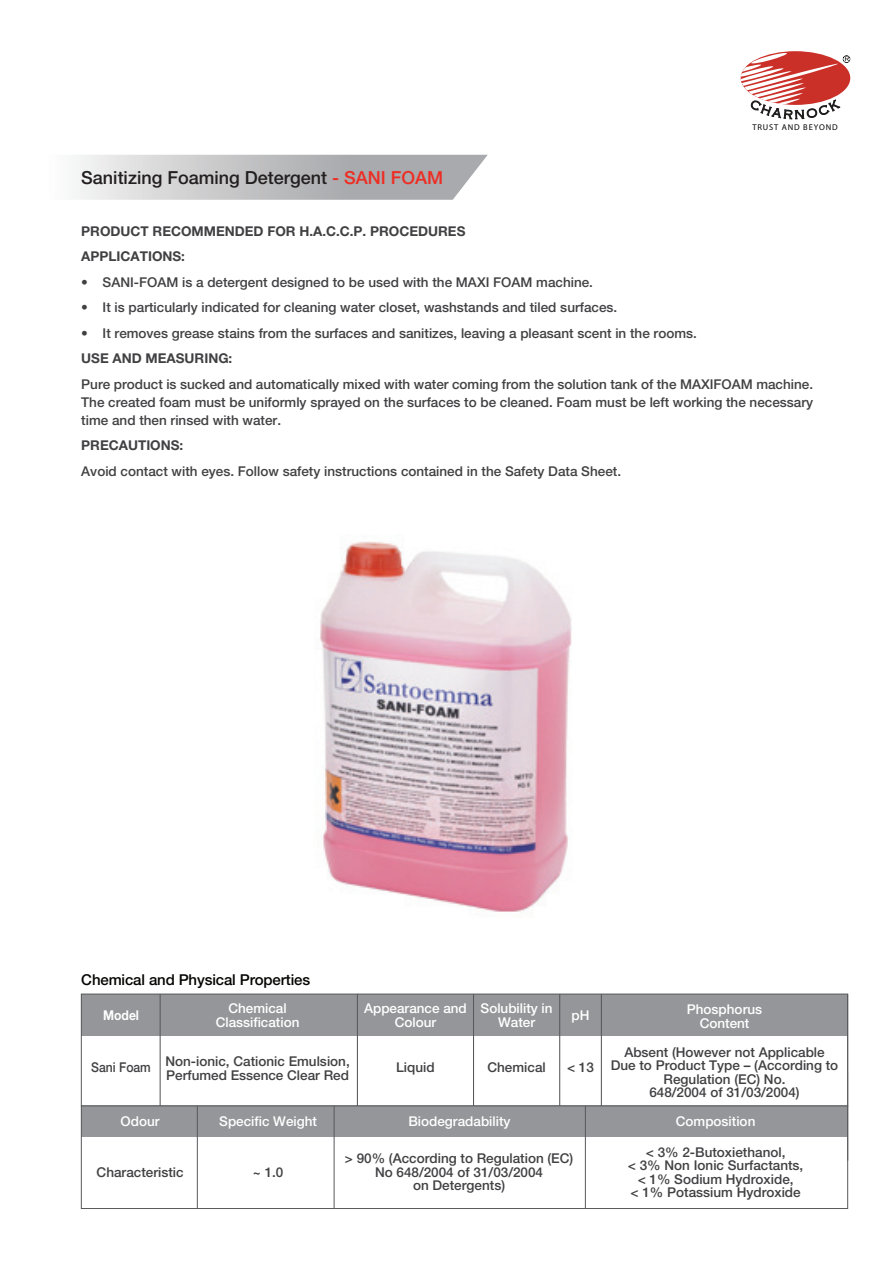
<style>
.page{position:relative;width:893px;height:1263px;background:#fff}
.page>*{position:absolute;margin:0;border:0;box-sizing:border-box;transform-origin:0 0}
.t1{font:500 18px "Helvetica Neue";color:#231f20}
.t2{font:500 15px "Helvetica Neue";letter-spacing:-.01em;color:#050504}
.t3{font:500 13.5px/13.5px "Helvetica Neue";color:#414042;text-align:center}
.t4{font:500 13.5px/13.5px "Helvetica Neue";color:#fff;text-align:center}
.t5{font:700 13.5px/25.5px "Helvetica Neue";color:#414042}
.t6{font:500 13.5px "Helvetica Neue";color:#414042;scale:.9 1}
.t7{font:700 13.5px "Helvetica Neue";color:#fff;scale:.9 1}
.t8{font:8.4px "Myriad Pro";letter-spacing:.1em;color:#050504}
.s1{color:#ee2d24}
</style>
<div class="page">
<svg style="left:75px;top:155px;width:413px;height:45px"></svg>
<svg style="left:741px;top:52px;width:109px;height:68px"></svg>
<img style="left:319px;top:541px;width:253px;height:372px">
<div style="left:81px;top:994px;width:767px;height:42px;background:#949699"></div>
<hr style="left:601px;top:994px;width:1px;height:112px;background:#58595b">
<hr style="left:160px;top:994px;width:1px;height:112px;background:#58595b">
<hr style="left:357px;top:994px;width:1px;height:112px;background:#58595b">
<hr style="left:559px;top:994px;width:1px;height:112px;background:#58595b">
<hr style="left:473px;top:994px;width:1px;height:112px;background:#58595b">
<div style="left:81px;top:993px;width:767px;height:113px;border:1px solid #58595b"></div>
<div style="left:81px;top:1106px;width:767px;height:31px;background:#949699"></div>
<hr style="left:334px;top:1106px;width:1px;height:102px;background:#58595b">
<hr style="left:585px;top:1106px;width:1px;height:102px;background:#58595b">
<hr style="left:197px;top:1106px;width:1px;height:102px;background:#58595b">
<div style="left:81px;top:1105px;width:767px;height:104px;border:1px solid #58595b"></div>
<hr style="left:847px;top:1072px;width:1px;height:88px;background:#58595b">
<p class="t8" style="left:752px;top:122px;width:87px">TRUST AND BEYOND</p>
<h1 class="t1" style="left:81px;top:167px;width:363px">Sanitizing Foaming Detergent <span class="s1">- SANI FOAM</span></h1>
<p class="t5" style="left:81px;top:218px;width:386px">PRODUCT RECOMMENDED FOR H.A.C.C.P. PROCEDURES<br>APPLICATIONS:</p>
<p class="t3" style="left:81px;top:275px;width:513px">• SANI-FOAM is a detergent designed to be used with the MAXI FOAM machine.</p>
<p class="t3" style="left:81px;top:300px;width:538px">• It is particularly indicated for cleaning water closet, washstands and tiled surfaces.</p>
<p class="t3" style="left:81px;top:326px;width:617px">• It removes grease stains from the surfaces and sanitizes, leaving a pleasant scent in the rooms.</p>
<p class="t5" style="left:81px;top:345px;width:153px">USE AND MEASURING:</p>
<p class="t3" style="left:81px;top:375px;width:733px;line-height:18px;text-align:justify">Pure product is sucked and automatically mixed with water coming from the solution tank of the MAXIFOAM machine.<br>The created foam must be uniformly sprayed on the surfaces to be cleaned. Foam must be left working the necessary time and then rinsed with water.</p>
<p class="t5" style="left:81px;top:432px;width:104px">PRECAUTIONS:</p>
<p class="t3" style="left:81px;top:464px;width:541px">Avoid contact with eyes. Follow safety instructions contained in the Safety Data Sheet.</p>
<p class="t2" style="left:81px;top:970px;width:230px">Chemical and Physical Properties</p>
<p class="t7" style="left:103px;top:1007px;width:41px">Model</p>
<p class="t6" style="left:91px;top:1059px;width:68px">Sani Foam</p>
<p class="t4" style="left:364px;top:1001px;width:104px">Appearance and<br>Colour</p>
<p class="t4" style="left:481px;top:1001px;width:74px">Solubility in<br>Water</p>
<p class="t4" style="left:572px;top:1008px;width:19px">pH</p>
<p class="t4" style="left:687px;top:1002px;width:77px">Phosphorus<br>Content</p>
<p class="t3" style="left:396px;top:1060px;width:40px">Liquid</p>
<p class="t3" style="left:487px;top:1060px;width:60px">Chemical</p>
<p class="t4" style="left:216px;top:1001px;width:85px">Chemical<br>Classification</p>
<p class="t3" style="left:165px;top:1054px;width:186px;text-align:left">Non-ionic, Cationic Emulsion,<br>Perfumed Essence Clear Red</p>
<p class="t3" style="left:611px;top:1045px;width:229px">Absent (However not Applicable<br>Due to Product Type – (According to<br>Regulation (EC) No.<br>648/2004 of 31/03/2004)</p>
<p class="t3" style="left:567px;top:1060px;width:28px">&lt; 13</p>
<p class="t4" style="left:121px;top:1114px;width:41px">Odour</p>
<p class="t4" style="left:219px;top:1114px;width:99px">Specific Weight</p>
<p class="t4" style="left:408px;top:1114px;width:104px">Biodegradability</p>
<p class="t4" style="left:676px;top:1114px;width:81px">Composition</p>
<p class="t3" style="left:97px;top:1166px;width:89px">Characteristic</p>
<p class="t3" style="left:253px;top:1165px;width:32px">~ 1.0</p>
<p class="t3" style="left:345px;top:1151px;width:230px">&gt; 90% (According to Regulation (EC)<br>No 648/2004 of 31/03/2004<br>on Detergents)</p>
<p class="t3" style="left:628px;top:1145px;width:177px">&lt; 3% 2-Butoxiethanol,<br>&lt; 3% Non Ionic Surfactants, &lt; 1% Sodium Hydroxide,<br>&lt; 1% Potassium Hydroxide</p>
</div>
